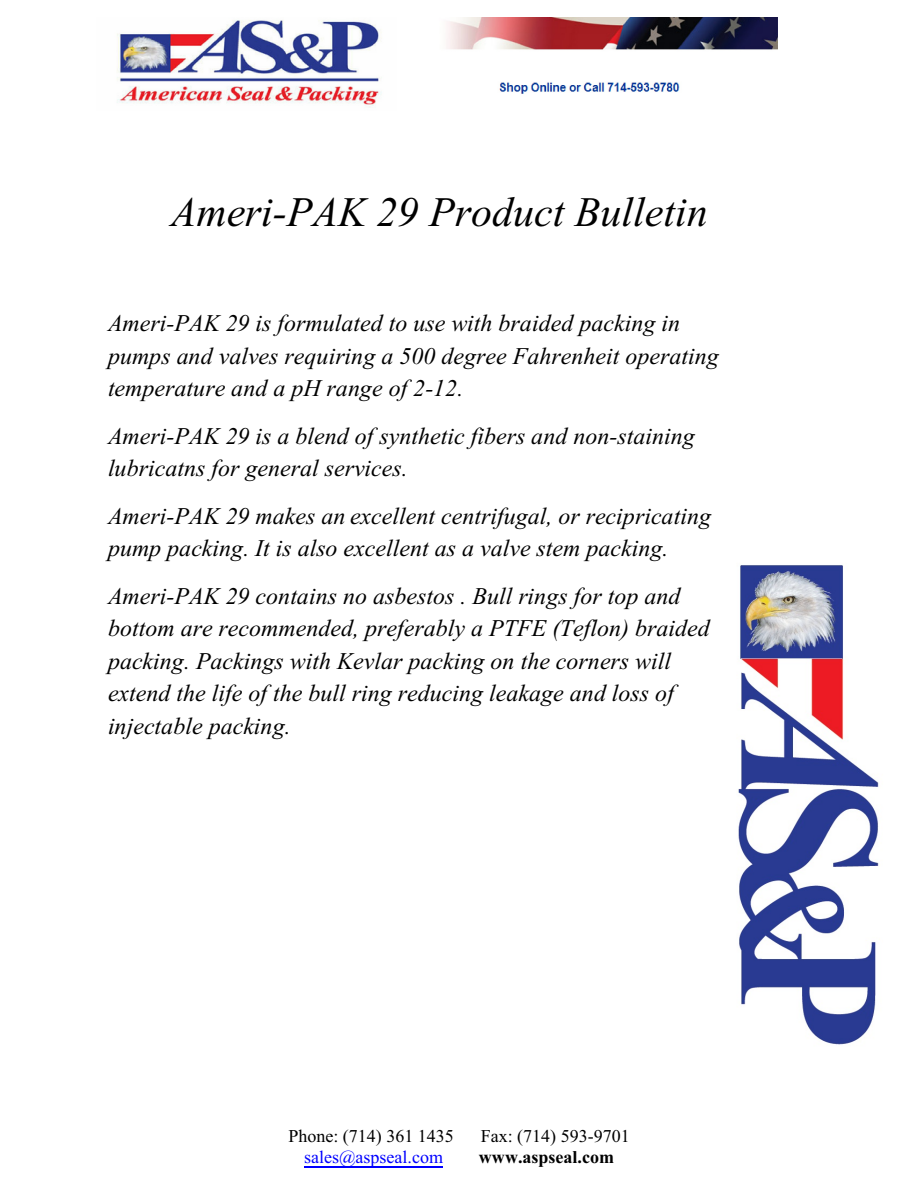
<style>
.page{position:relative;width:918px;height:1188px;background:#fff}
.page>*{position:absolute;margin:0;border:0;box-sizing:border-box;transform-origin:0 0}
.t1{font:italic 42px "Times New Roman";color:#000}
.t2{font:italic 24px/32.5px "Times New Roman";color:#000}
.t3{font:18px "Times New Roman";color:#000}
.t4{font:18px "Times New Roman";color:#00f}
.t5{font:700 18px "Times New Roman";color:#000}
</style>
<div class="page">
<img style="left:117px;top:18px;width:660px;height:89px">
<img style="left:738px;top:565px;width:141px;height:480px">
<hr style="left:304px;top:1166px;width:139px;height:1px;background:#00f">
<h1 class="t1" style="left:171px;top:197px;width:538px">Ameri-PAK 29 Product Bulletin</h1>
<p class="t2" style="left:108px;top:309px;width:612px">Ameri-PAK 29 is formulated to use with braided packing in pumps and valves requiring a 500 degree Fahrenheit operating temperature and a pH range of 2-12.</p>
<p class="t2" style="left:108px;top:422px;width:588px">Ameri-PAK 29 is a blend of synthetic fibers and non-staining lubricatns for general services.</p>
<p class="t2" style="left:108px;top:502px;width:605px">Ameri-PAK 29 makes an excellent centrifugal, or recipricating pump packing. It is also excellent as a valve stem packing.</p>
<p class="t2" style="left:108px;top:582px;width:603px">Ameri-PAK 29 contains no asbestos . Bull rings for top and bottom are recommended, preferably a PTFE (Teflon) braided packing. Packings with Kevlar packing on the corners will extend the life of the bull ring reducing leakage and loss of injectable packing.</p>
<p class="t3" style="left:288px;top:1129px;width:167px">Phone: (714) 361 1435</p>
<p class="t3" style="left:481px;top:1129px;width:150px">Fax: (714) 593-9701</p>
<p class="t4" style="left:304px;top:1151px;width:141px">sales@aspseal.com</p>
<p class="t5" style="left:479px;top:1151px;width:137px">www.aspseal.com</p>
</div>
